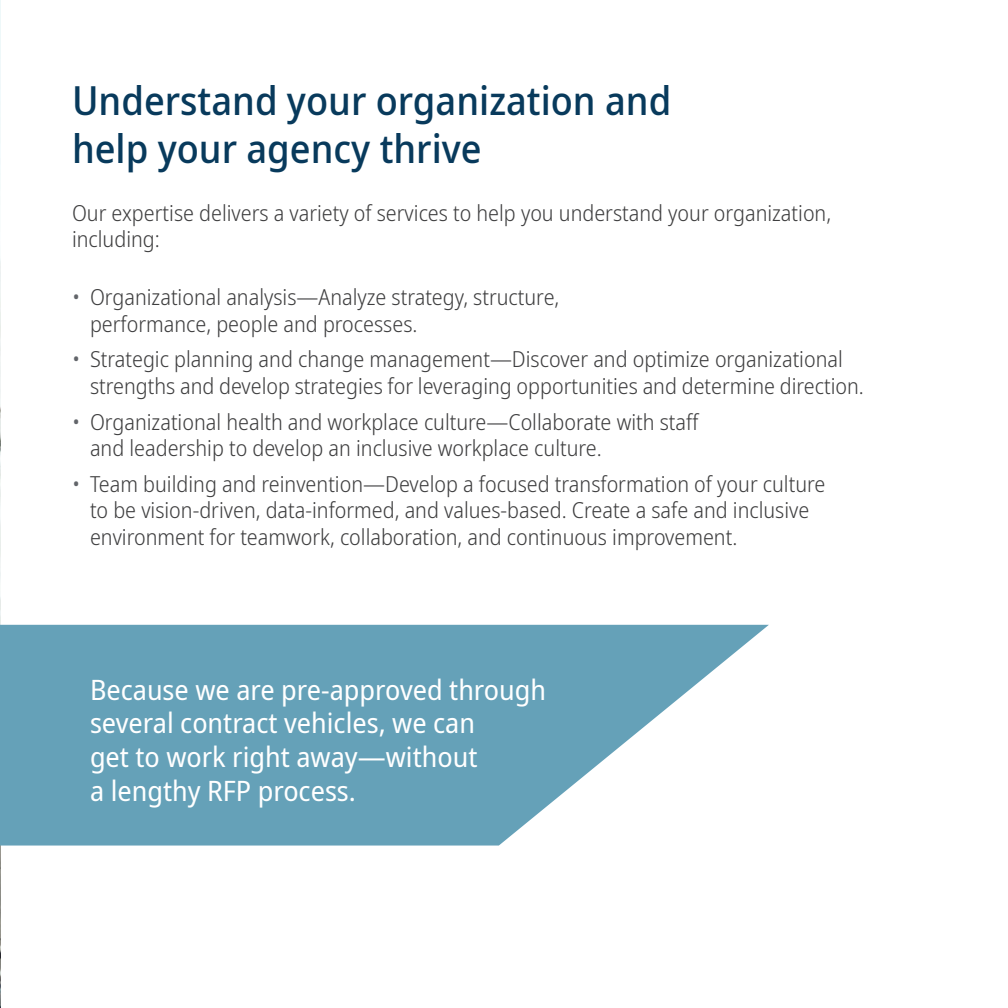
<style>
.page{position:relative;width:1008px;height:1008px;background:#fff}
.page>*{position:absolute;margin:0;border:0;box-sizing:border-box;transform-origin:0 0}
.Trifold_-_Heading_1{font:500 semi-condensed 40px/48px "Noto Sans";color:#083a5c}
.Trifold_-_Body_text{font:semi-condensed 28px/33.6px "Noto Sans";color:#fff}
.Trifold_-_Body_text-2{font:300 semi-condensed 22px/26.4px "Noto Sans";color:#3e3e3f}
.s1{color:#62656a}
</style>
<div class="page">
<img style="left:0;top:0;width:1px;height:1008px">
<svg style="left:0;top:625px;width:769px;height:221px;fill:#65a1b8"></svg>
<p class="Trifold_-_Heading_1" style="left:72px;top:77px;width:601px">Understand your organization and help your agency thrive</p>
<p class="Trifold_-_Body_text-2" style="left:72px;top:200px;width:761px">Our expertise delivers a variety of services to help you understand your organization, including:</p>
<p class="Trifold_-_Body_text-2" style="left:90px;top:285px;width:471px;text-indent:-18px"><span class="s1">•</span> Organizational analysis—Analyze strategy, structure, performance, people and processes.</p>
<p class="Trifold_-_Body_text-2" style="left:90px;top:347px;width:776px;text-indent:-18px"><span class="s1">•</span> Strategic planning and change management—Discover and optimize organizational strengths and develop strategies for leveraging opportunities and determine direction.</p>
<p class="Trifold_-_Body_text-2" style="left:90px;top:409px;width:611px;text-indent:-18px"><span class="s1">•</span> Organizational health and workplace culture—Collaborate with staff and leadership to develop an inclusive workplace culture.</p>
<p class="Trifold_-_Body_text-2" style="left:90px;top:471px;width:737px;text-indent:-18px"><span class="s1">•</span> Team building and reinvention—Develop a focused transformation of your culture to be vision-driven, data-informed, and values-based. Create a safe and inclusive environment for teamwork, collaboration, and continuous improvement.</p>
<p class="Trifold_-_Body_text" style="left:90px;top:673px;width:458px">Because we are pre-approved through several contract vehicles, we can<br>get to work right away—without<br>a lengthy RFP process.</p>
</div>
